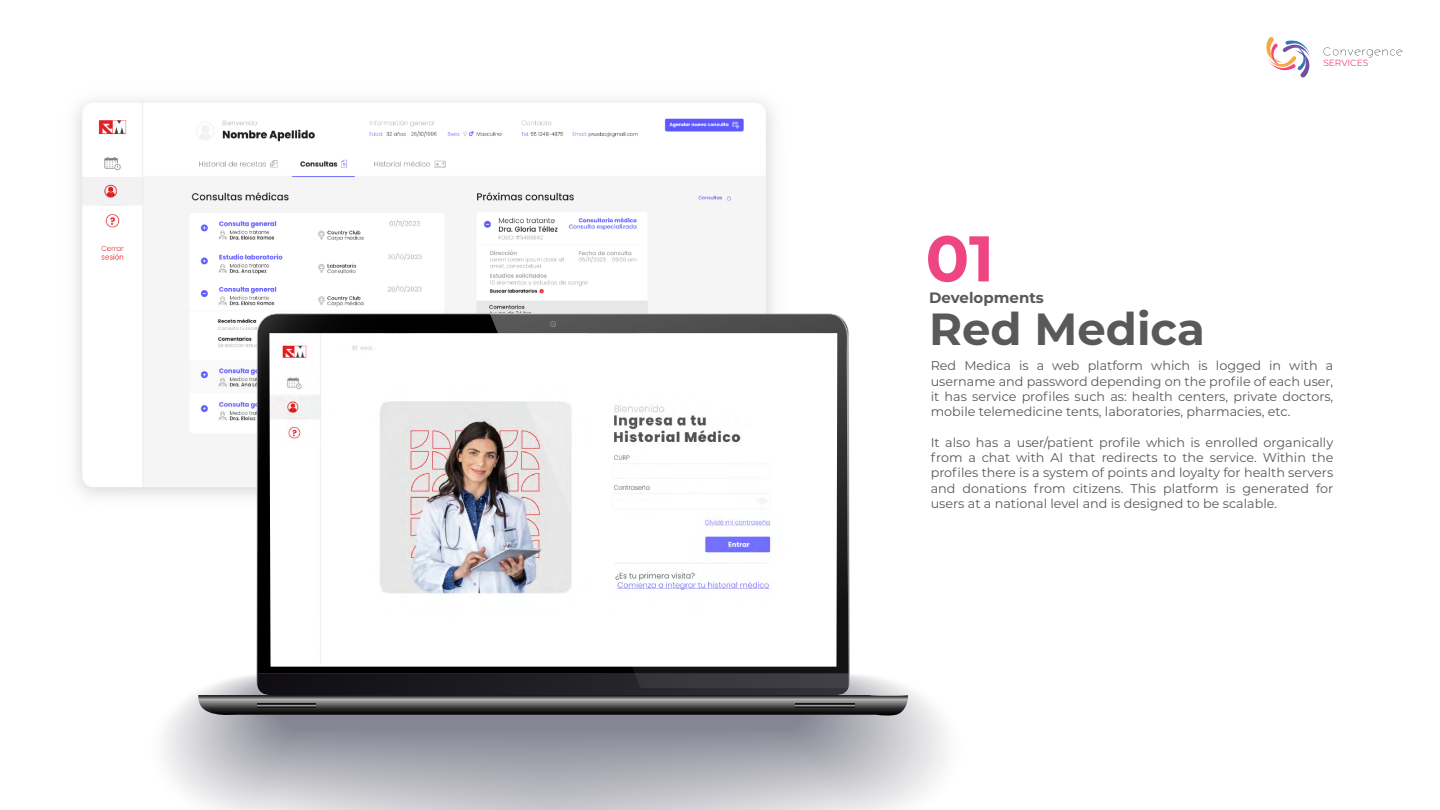
<style>
.page{position:relative;width:1440px;height:810px;background:#fff}
.page>*{position:absolute;margin:0;border:0;box-sizing:border-box;transform-origin:0 0}
.t1{font:700 64.43px "Montserrat";color:#ee4682}
.t2{font:700 45px "Montserrat";color:#58595b}
.t3{font:700 15px "Montserrat";color:#58595b}
.t4{font:12.75px/15.3px "Montserrat";color:#58595b;text-align:justify}
.t5{font:9px "Montserrat";color:#ee4682}
</style>
<div class="page">
<img style="left:82px;top:103px;width:684px;height:384px">
<svg style="left:211px;top:762px;width:677px;height:48px;background:#d9d9dc"></svg>
<svg style="left:213px;top:762px;width:672px;height:45px;background:#d5d5d9"></svg>
<svg style="left:218px;top:762px;width:661px;height:40px;background:#d1d1d5"></svg>
<svg style="left:220px;top:762px;width:657px;height:37px;background:#ceced2"></svg>
<svg style="left:223px;top:762px;width:651px;height:34px;background:#cacbcf"></svg>
<svg style="left:225px;top:762px;width:646px;height:31px;background:#c7c8cd"></svg>
<svg style="left:227px;top:762px;width:641px;height:28px"></svg>
<svg style="left:230px;top:762px;width:635px;height:26px;background:#c2c2c8"></svg>
<svg style="left:232px;top:762px;width:630px;height:23px;background:#bfbfc5"></svg>
<svg style="left:234px;top:762px;width:625px;height:20px;background:#bcbcc2"></svg>
<svg style="left:237px;top:762px;width:619px;height:17px;background:#b8b9bf"></svg>
<svg style="left:239px;top:762px;width:614px;height:14px"></svg>
<svg style="left:241px;top:762px;width:610px;height:12px;background:#b3b4bb"></svg>
<svg style="left:244px;top:762px;width:604px;height:9px;background:#b0b0b8"></svg>
<svg style="left:246px;top:762px;width:599px;height:6px;background:#acadb5"></svg>
<svg style="left:248px;top:762px;width:594px;height:3px;background:#a9aab2"></svg>
<svg style="left:256px;top:314px;width:594px;height:360px"></svg>
<hr style="left:257px;top:673px;width:592px;height:1px;background:#242223">
<svg style="left:197px;top:674px;width:711px;height:88px;background:#7b7c83"></svg>
<svg style="left:796px;top:704px;width:58px;height:4px"></svg>
<svg style="left:257px;top:704px;width:59px;height:4px"></svg>
<svg style="left:490px;top:313px;width:359px;height:375px"></svg>
<svg style="left:1266px;top:37px;width:44px;height:41px"></svg>
<svg style="left:1323px;top:47px;width:79px;height:11px"></svg>
<h1 class="t1" style="left:926px;top:212px;width:70px">01</h1>
<p class="t3" style="left:929px;top:287px;width:116px">Developments</p>
<h2 class="t2" style="left:929px;top:297px;width:277px">Red Medica</h2>
<p class="t5" style="left:1323px;top:56px;width:46px">SERVICES</p>
<p class="t4" style="left:931px;top:358px;width:404px">Red Medica is a web platform which is logged in with a username and password depending on the profile of each user, it has service profiles such as: health centers, private doctors, mobile telemedicine tents, laboratories, pharmacies, etc.</p>
<p class="t4" style="left:931px;top:434px;width:404px">It also has a user/patient profile which is enrolled organically from a chat with AI that redirects to the service. Within the profiles there is a system of points and loyalty for health servers and donations from citizens. This platform is generated for users at a national level and is designed to be scalable.</p>
</div>
